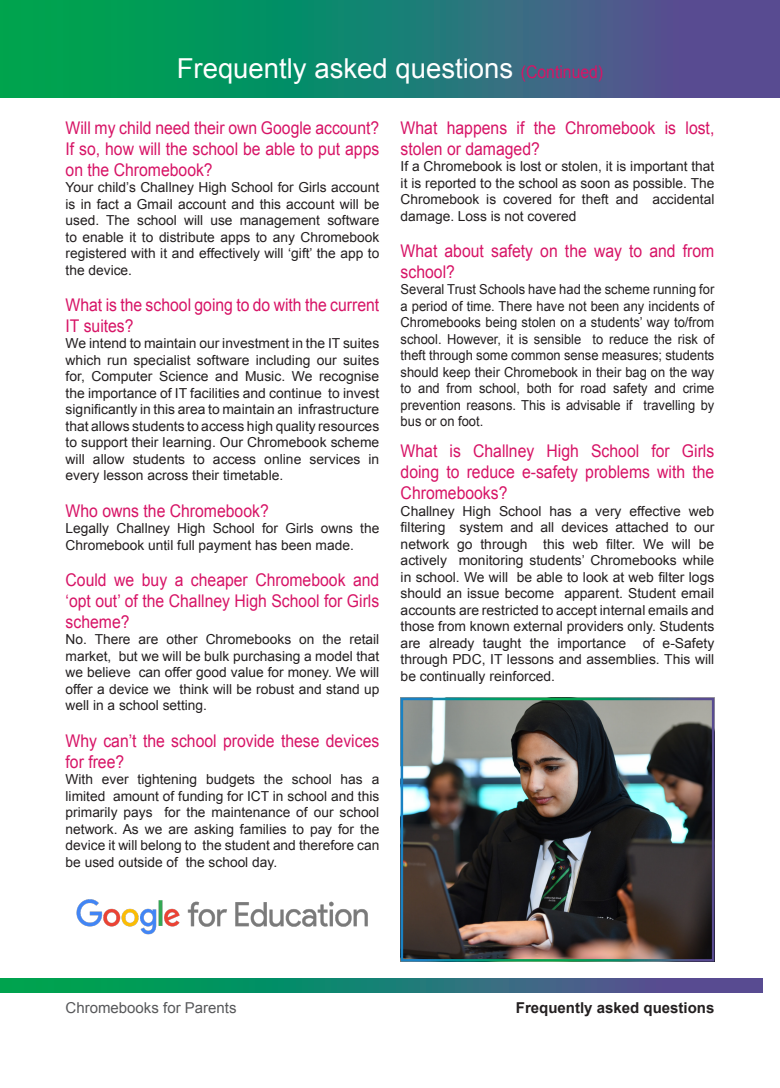
<style>
.page{position:relative;width:780px;height:1088px;background:#fff}
.page>*{position:absolute;margin:0;border:0;box-sizing:border-box;transform-origin:0 0}
.t1{font:27.5px "Arial";color:#fff}
.t2{font:17.5px/21px "Arial";color:#d71466;scale:.9 1}
.t3{font:700 15px "Arial";color:#231f20}
.t4{font:15px "Arial";color:#57585a}
.t5{font:13.75px/16.5px "Arial";color:#231f20;text-align:justify}
.t6{font:13.75px/16.5px "Arial";color:#231f20;text-align:justify;scale:.94 1}
.s1{font-size:17.5px;color:#d71466}
</style>
<div class="page">
<img style="left:403px;top:701px;width:308px;height:257px">
<svg style="left:0;top:0;width:780px;height:97px;background:#227c72"></svg>
<svg style="left:0;top:978px;width:762px;height:14px;background:#237b72"></svg>
<img style="left:76px;top:899px;width:292px;height:35px">
<p class="t1" style="left:177px;top:51px;width:428px">Frequently asked questions <span class="s1">(Continued)</span></p>
<p class="t2" style="left:66px;top:117px;width:350px;text-align:justify">Will my child need their own Google account?<br>If so, how will the school be able to put apps on the Chromebook?</p>
<p class="t5" style="left:66px;top:179px;width:315px">Your child’s Challney High School for Girls account is in fact a Gmail account and this account will be used. The school will use management software to enable it to distribute apps to any Chromebook registered with it and effectively will ‘gift’ the app to the device.</p>
<p class="t2" style="left:66px;top:294px;width:350px">What is the school going to do with the current<br>IT suites?</p>
<p class="t5" style="left:66px;top:335px;width:315px">We intend to maintain our investment in the IT suites which run specialist software including our suites for, Computer Science and Music. We recognise the importance of IT facilities and continue to invest significantly in this area to maintain an infrastructure that allows students to access high quality resources to support their learning. Our Chromebook scheme will allow students to access online services in every lesson across their timetable.</p>
<p class="t2" style="left:66px;top:500px;width:227px">Who owns the Chromebook?</p>
<p class="t5" style="left:66px;top:520px;width:315px">Legally Challney High School for Girls owns the<br>Chromebook until full payment has been made.</p>
<p class="t2" style="left:66px;top:569px;width:350px;text-align:justify">Could we buy a cheaper Chromebook and ‘opt out’ of the Challney High School for Girls scheme?</p>
<p class="t5" style="left:66px;top:631px;width:315px">No. There are other Chromebooks on the retail market, but we will be bulk purchasing a model that we believe can offer good value for money. We will offer a device we think will be robust and stand up well in a school setting.</p>
<p class="t2" style="left:66px;top:730px;width:350px">Why can’t the school provide these devices for free?</p>
<p class="t5" style="left:66px;top:771px;width:315px">With ever tightening budgets the school has a limited amount of funding for ICT in school and this primarily pays for the maintenance of our school network. As we are asking families to pay for the device it will belong to the student and therefore can be used outside of the school day.</p>
<p class="t2" style="left:400px;top:117px;width:350px">What happens if the Chromebook is lost, stolen or damaged?</p>
<p class="t5" style="left:400px;top:158px;width:315px">If a Chromebook is lost or stolen, it is important that it is reported to the school as soon as possible. The Chromebook is covered for theft and accidental damage. Loss is not covered</p>
<p class="t2" style="left:400px;top:240px;width:350px">What about safety on the way to and from school?</p>
<p class="t6" style="left:400px;top:281px;width:335px">Several Trust Schools have had the scheme running for a period of time. There have not been any incidents of Chromebooks being stolen on a students’ way to/from school. However, it is sensible to reduce the risk of theft through some common sense measures; students should keep their Chromebook in their bag on the way to and from school, both for road safety and crime prevention reasons. This is advisable if travelling by bus or on foot.</p>
<p class="t2" style="left:400px;top:441px;width:350px;text-align:justify">What is Challney High School for Girls doing to reduce e-safety problems with the Chromebooks?</p>
<p class="t5" style="left:400px;top:503px;width:315px">Challney High School has a very effective web filtering system and all devices attached to our network go through this web filter. We will be actively monitoring students’ Chromebooks while in school. We will be able to look at web filter logs should an issue become apparent. Student email accounts are restricted to accept internal emails and those from known external providers only. Students are already taught the importance of e-Safety through PDC, IT lessons and assemblies. This will be continually reinforced.</p>
<p class="t4" style="left:66px;top:998px;width:172px">Chromebooks for Parents</p>
<p class="t3" style="left:516px;top:998px;width:200px">Frequently asked questions</p>
</div>
